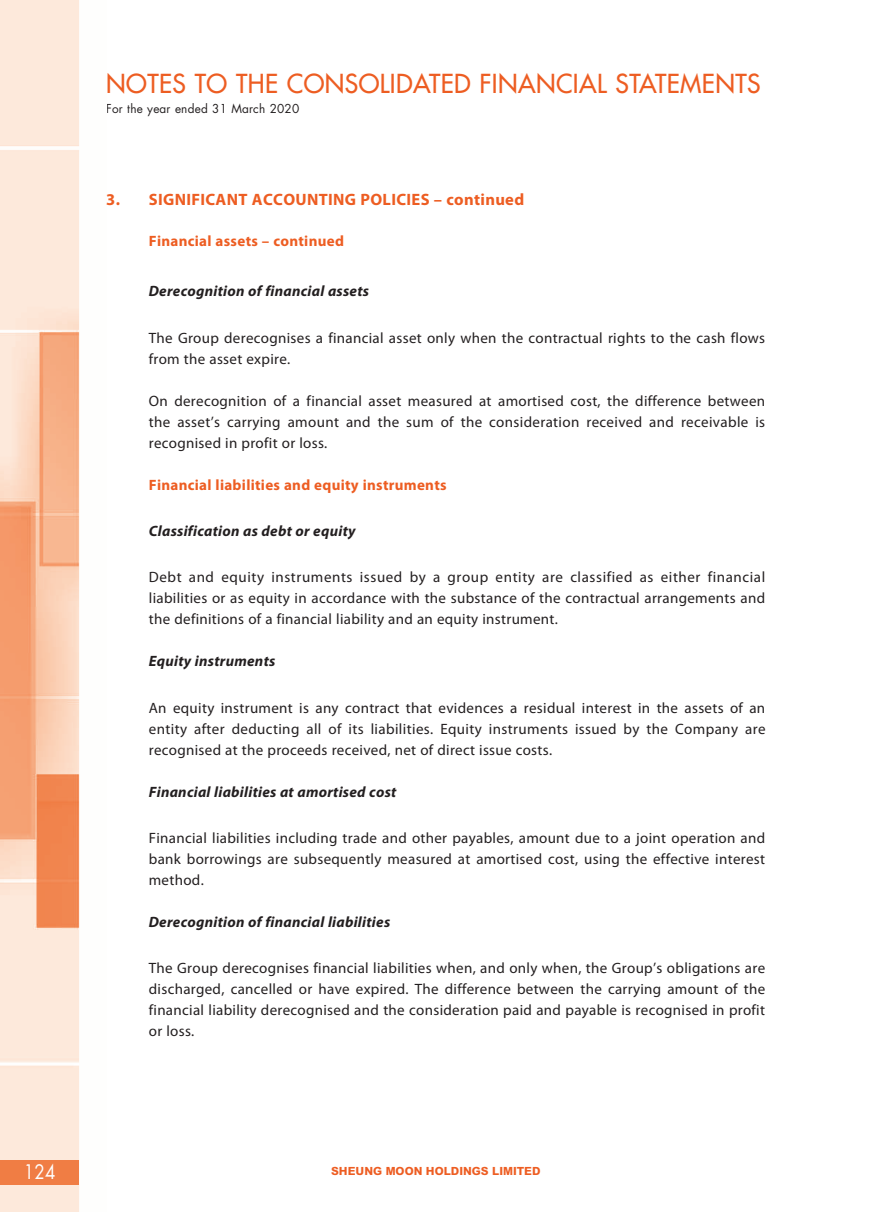
<style>
.page{position:relative;width:893px;height:1212px;background:#fff}
.page>*{position:absolute;margin:0;border:0;box-sizing:border-box;transform-origin:0 0}
.t1{font:500 25.5px "Futura Std";letter-spacing:.015em;color:#ed5d22}
.t2{font:19.5px "Futura Std";color:#fff;scale:.86 1}
._01_H1{font:700 16.5px "Myriad Pro";letter-spacing:.02em;color:#ed5d22}
._00_txt{font:15px/21px "Myriad Pro";letter-spacing:.02em;color:#231f20}
._03_H3{font:italic 700 15px "Myriad Pro";letter-spacing:.02em;color:#231f20}
._02_H2{font:700 15px "Myriad Pro";letter-spacing:.02em;color:#ed5d22}
._00_txt-2{font:15px "Myriad Pro";letter-spacing:.04em;color:#231f20}
.t3{font:12px "Futura Std";letter-spacing:.02em;color:#231f20}
.t4{font:800 11.25px "Arial MT Std";color:#ed5d22}
</style>
<div class="page">
<img style="left:0;top:0;width:80px;height:1212px">
<div style="left:0;top:1160px;width:79px;height:25px;background:#f07d44"></div>
<h2 class="t2" style="left:24px;top:1159px;width:38px">124</h2>
<h1 class="t1" style="left:106px;top:68px;width:656px">NOTES TO THE CONSOLIDATED FINANCIAL STATEMENTS</h1>
<p class="t3" style="left:106px;top:101px;width:194px">For the year ended 31 March 2020</p>
<p class="_01_H1" style="left:106px;top:189px;width:15px">3.</p>
<p class="_01_H1" style="left:149px;top:189px;width:377px">SIGNIFICANT ACCOUNTING POLICIES – continued</p>
<p class="_02_H2" style="left:149px;top:231px;width:197px">Financial assets – continued</p>
<p class="_03_H3" style="left:149px;top:282px;width:222px">Derecognition of financial assets</p>
<p class="_00_txt" style="left:149px;top:327px;width:618px">The Group derecognises a financial asset only when the contractual rights to the cash flows from the asset expire.</p>
<p class="_00_txt" style="left:149px;top:390px;width:618px;text-align:right">On derecognition of a financial asset measured at amortised cost, the difference between is</p>
<p class="_00_txt" style="left:441px;top:411px;width:14px">of</p>
<p class="_00_txt" style="left:149px;top:411px;width:180px">the<br>recognised in profit or loss.</p>
<p class="_02_H2" style="left:149px;top:475px;width:299px">Financial liabilities and equity instruments</p>
<p class="_03_H3" style="left:149px;top:521px;width:208px">Classification as debt or equity</p>
<p class="_00_txt" style="left:346px;top:411px;width:26px">and</p>
<p class="_00_txt" style="left:378px;top:411px;width:23px">the</p>
<p class="_00_txt" style="left:461px;top:411px;width:23px">the</p>
<p class="_00_txt" style="left:489px;top:411px;width:92px">consideration</p>
<p class="_00_txt" style="left:586px;top:411px;width:57px">received</p>
<p class="_00_txt" style="left:649px;top:411px;width:26px">and</p>
<p class="_00_txt" style="left:681px;top:411px;width:69px">receivable</p>
<p class="_00_txt" style="left:177px;top:411px;width:44px">asset s’</p>
<p class="_00_txt" style="left:227px;top:411px;width:55px">carrying</p>
<p class="_00_txt" style="left:288px;top:411px;width:53px">amount</p>
<p class="_00_txt" style="left:406px;top:411px;width:29px">sum</p>
<p class="_00_txt-2" style="left:570px;top:568px;width:64px">classified</p>
<p class="_00_txt-2" style="left:708px;top:568px;width:59px">financial</p>
<p class="_00_txt" style="left:149px;top:566px;width:618px">Debt<br>liabilities or as equity in accordance with the substance of the contractual arrangements and the definitions of a financial liability and an equity instrument.</p>
<p class="_03_H3" style="left:149px;top:651px;width:128px">Equity instruments</p>
<p class="_00_txt" style="left:149px;top:697px;width:618px;text-align:right">An equity instrument is any contract that evidences a residual interest in the assets of an are</p>
<p class="_00_txt" style="left:189px;top:566px;width:27px">and</p>
<p class="_00_txt" style="left:360px;top:566px;width:44px">issued</p>
<p class="_00_txt" style="left:410px;top:566px;width:18px">by</p>
<p class="_00_txt" style="left:661px;top:566px;width:41px">either</p>
<p class="_00_txt" style="left:221px;top:566px;width:44px">equity</p>
<p class="_00_txt-2" style="left:271px;top:568px;width:83px">instruments</p>
<p class="_00_txt" style="left:496px;top:566px;width:41px">entity</p>
<p class="_00_txt" style="left:433px;top:566px;width:9px">a</p>
<p class="_00_txt" style="left:448px;top:566px;width:42px">group</p>
<p class="_00_txt" style="left:542px;top:566px;width:22px">are</p>
<p class="_00_txt" style="left:640px;top:566px;width:15px">as</p>
<p class="_00_txt" style="left:194px;top:718px;width:32px">after</p>
<p class="_00_txt" style="left:328px;top:718px;width:15px">of</p>
<p class="_00_txt" style="left:232px;top:718px;width:69px">deducting</p>
<p class="_00_txt" style="left:306px;top:718px;width:17px">all</p>
<p class="_00_txt" style="left:371px;top:718px;width:64px">liabilities.</p>
<p class="_00_txt" style="left:575px;top:718px;width:43px">issued</p>
<p class="_00_txt" style="left:624px;top:718px;width:17px">by</p>
<p class="_00_txt" style="left:647px;top:718px;width:23px">the</p>
<p class="_00_txt" style="left:675px;top:718px;width:64px">Company</p>
<p class="_00_txt" style="left:149px;top:718px;width:405px">entity<br>recognised at the proceeds received, net of direct issue costs.</p>
<p class="_03_H3" style="left:149px;top:782px;width:249px">Financial liabilities at amortised cost</p>
<p class="_00_txt" style="left:149px;top:827px;width:618px;text-align:justify">Financial liabilities including trade and other payables, amount due to a joint operation and bank borrowings are subsequently measured at amortised cost, using the effective interest method.</p>
<p class="_03_H3" style="left:149px;top:912px;width:243px">Derecognition of financial liabilities</p>
<p class="_00_txt" style="left:149px;top:957px;width:618px;text-align:justify">The Group derecognises financial liabilities when, and only when, the Group s’ obligations are discharged, cancelled or have expired. The difference between the carrying amount of the financial liability derecognised and the consideration paid and payable is recognised in profit or loss.</p>
<p class="_00_txt" style="left:348px;top:718px;width:17px">its</p>
<p class="_00_txt" style="left:440px;top:718px;width:43px">Equity</p>
<p class="_00_txt" style="left:489px;top:718px;width:81px">instruments</p>
<p class="t4" style="left:331px;top:1164px;width:211px">SHEUNG MOON HOLDINGS LIMITED</p>
</div>
